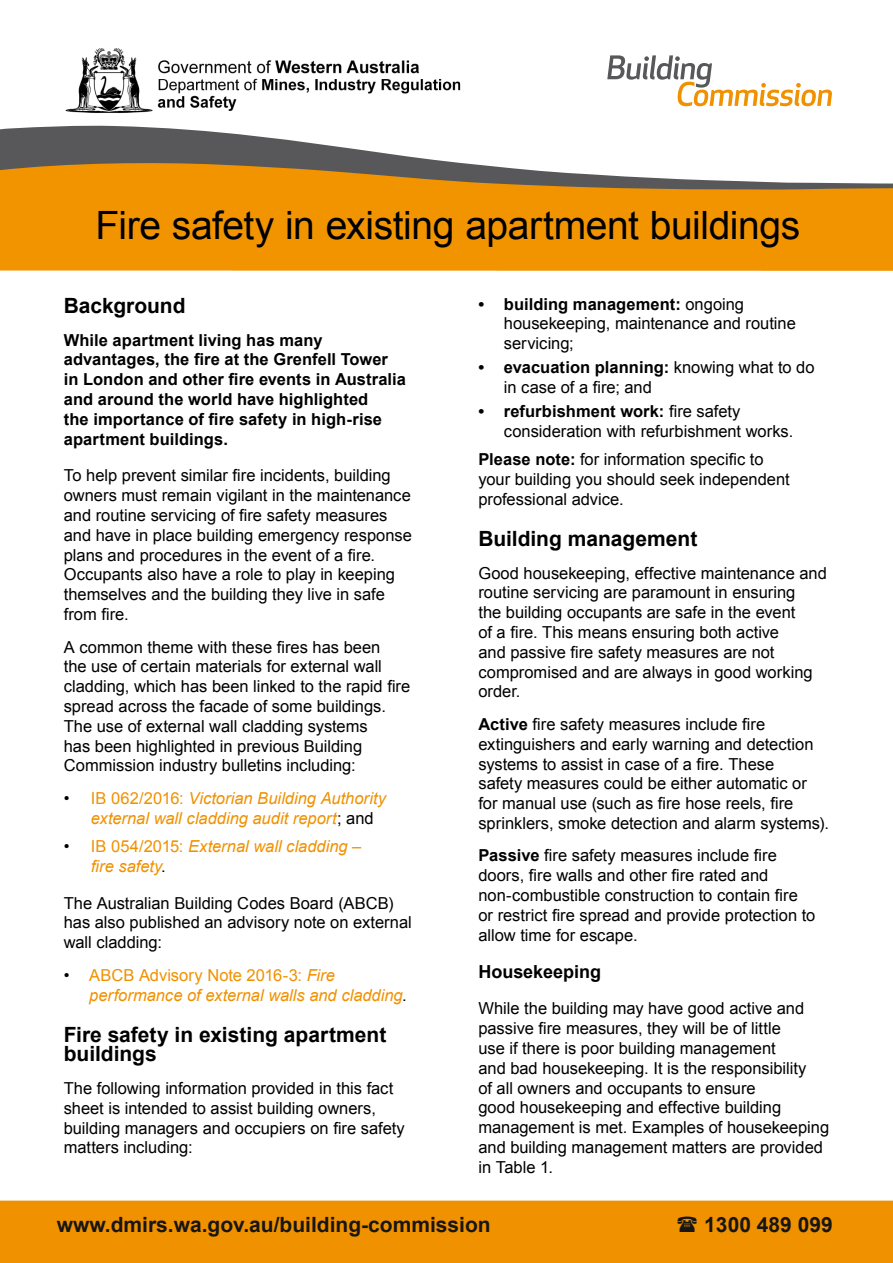
<style>
.page{position:relative;width:893px;height:1263px;background:#fff}
.page>*{position:absolute;margin:0;border:0;box-sizing:border-box;transform-origin:0 0}
.BC_text{font:39px "Arial";letter-spacing:-.01em;color:#000}
.heading_1{font:700 21px/19.8px "Arial";color:#000}
.t1{font:700 21px "Arial";color:#181613}
.Heading_2{font:700 18px "Arial";color:#000}
.BC_text-2{font:16.5px/19.8px "Arial";color:#000}
.Intro_para{font:16.5px/19.8px "Arial";color:#000}
.Intro_para-2{font:700 16.5px/19.8px "Arial";letter-spacing:.005em;color:#000}
.BC_Bulleted{font:italic 16.5px/19.8px "Arial";color:#f09100}
.s1{font-style:normal;color:#000}
.s2{font-style:normal}
.s3{font-weight:700}
</style>
<div class="page">
<svg style="left:607px;top:55px;width:225px;height:51px"></svg>
<img style="left:65px;top:48px;width:396px;height:65px">
<div style="left:0;top:190px;width:893px;height:81px;background:#f29400"></div>
<svg style="left:0;top:125px;width:893px;height:65px"></svg>
<div style="left:1px;top:1201px;width:891px;height:61px;background:#f09100"></div>
<div style="left:0;top:1200px;width:893px;height:63px;border:2px solid #f09100"></div>
<p class="BC_text" style="left:96px;top:199px;width:706px">Fire safety in existing apartment buildings</p>
<p class="heading_1" style="left:64px;top:296px;width:123px">Background</p>
<p class="Intro_para-2" style="left:64px;top:330px;width:344px">While apartment living has many advantages, the fire at the Grenfell Tower in London and other fire events in Australia and around the world have highlighted<br>the importance of fire safety in high-rise apartment buildings.</p>
<p class="Intro_para" style="left:64px;top:466px;width:350px">To help prevent similar fire incidents, building owners must remain vigilant in the maintenance and routine servicing of fire safety measures and have in place building emergency response plans and procedures in the event of a fire.<br>Occupants also have a role to play in keeping themselves and the building they live in safe from fire.</p>
<p class="BC_text-2" style="left:64px;top:637px;width:348px">A common theme with these fires has been<br>the use of certain materials for external wall cladding, which has been linked to the rapid fire spread across the facade of some buildings.<br>The use of external wall cladding systems<br>has been highlighted in previous Building Commission industry bulletins including:</p>
<p class="BC_Bulleted" style="left:91px;top:788px;width:297px;text-indent:-27px"><span class="s1">•</span> <span class="s2">IB 062/2016:</span> Victorian Building Authority external wall cladding audit report<span class="s1">; and</span></p>
<p class="BC_Bulleted" style="left:91px;top:836px;width:272px;text-indent:-27px"><span class="s1">•</span> <span class="s2">IB 054/2015:</span> External wall cladding – fire safety<span class="s1">.</span></p>
<p class="BC_text-2" style="left:64px;top:893px;width:350px">The Australian Building Codes Board (ABCB) has also published an advisory note on external wall cladding:</p>
<p class="BC_Bulleted" style="left:89px;top:965px;width:319px;text-indent:-26px"><span class="s1">•</span> <span class="s2">ABCB Advisory Note 2016-3:</span> Fire performance of external walls and cladding<span class="s1">.</span></p>
<p class="heading_1" style="left:64px;top:1025px;width:324px">Fire safety in existing apartment buildings</p>
<p class="BC_text-2" style="left:64px;top:1078px;width:343px">The following information provided in this fact sheet is intended to assist building owners, building managers and occupiers on fire safety matters including:</p>
<p class="BC_text-2" style="left:504px;top:294px;width:293px;text-indent:-26px"><span class="s3">• building management:</span> ongoing housekeeping, maintenance and routine servicing;</p>
<p class="BC_text-2" style="left:504px;top:358px;width:312px;text-indent:-26px"><span class="s3">• evacuation planning:</span> knowing what to do in case of a fire; and</p>
<p class="BC_text-2" style="left:504px;top:402px;width:291px;text-indent:-26px"><span class="s3">• refurbishment work:</span> fire safety consideration with refurbishment works.</p>
<p class="BC_text-2" style="left:478px;top:450px;width:313px"><span class="s3">Please note:</span> for information specific to your building you should seek independent professional advice.</p>
<p class="heading_1" style="left:478px;top:529px;width:220px">Building management</p>
<p class="BC_text-2" style="left:478px;top:563px;width:350px">Good housekeeping, effective maintenance and routine servicing are paramount in ensuring<br>the building occupants are safe in the event<br>of a fire. This means ensuring both active<br>and passive fire safety measures are not compromised and are always in good working order.</p>
<p class="BC_text-2" style="left:478px;top:714px;width:352px"><span class="s3">Active</span> fire safety measures include fire extinguishers and early warning and detection systems to assist in case of a fire. These<br>safety measures could be either automatic or for manual use (such as fire hose reels, fire sprinklers, smoke detection and alarm systems).</p>
<p class="BC_text-2" style="left:478px;top:846px;width:339px"><span class="s3">Passive</span> fire safety measures include fire doors, fire walls and other fire rated and non-combustible construction to contain fire or restrict fire spread and provide protection to allow time for escape.</p>
<p class="Heading_2" style="left:478px;top:959px;width:124px">Housekeeping</p>
<p class="BC_text-2" style="left:478px;top:999px;width:352px">While the building may have good active and passive fire measures, they will be of little<br>use if there is poor building management<br>and bad housekeeping. It is the responsibility<br>of all owners and occupants to ensure<br>good housekeeping and effective building management is met. Examples of housekeeping and building management matters are provided in Table 1.</p>
<p class="t1" style="left:57px;top:1210px;width:436px">www.dmirs.wa.gov.au/building-commission</p>
<p class="t1" style="left:704px;top:1210px;width:130px">1300 489 099</p>
</div>
